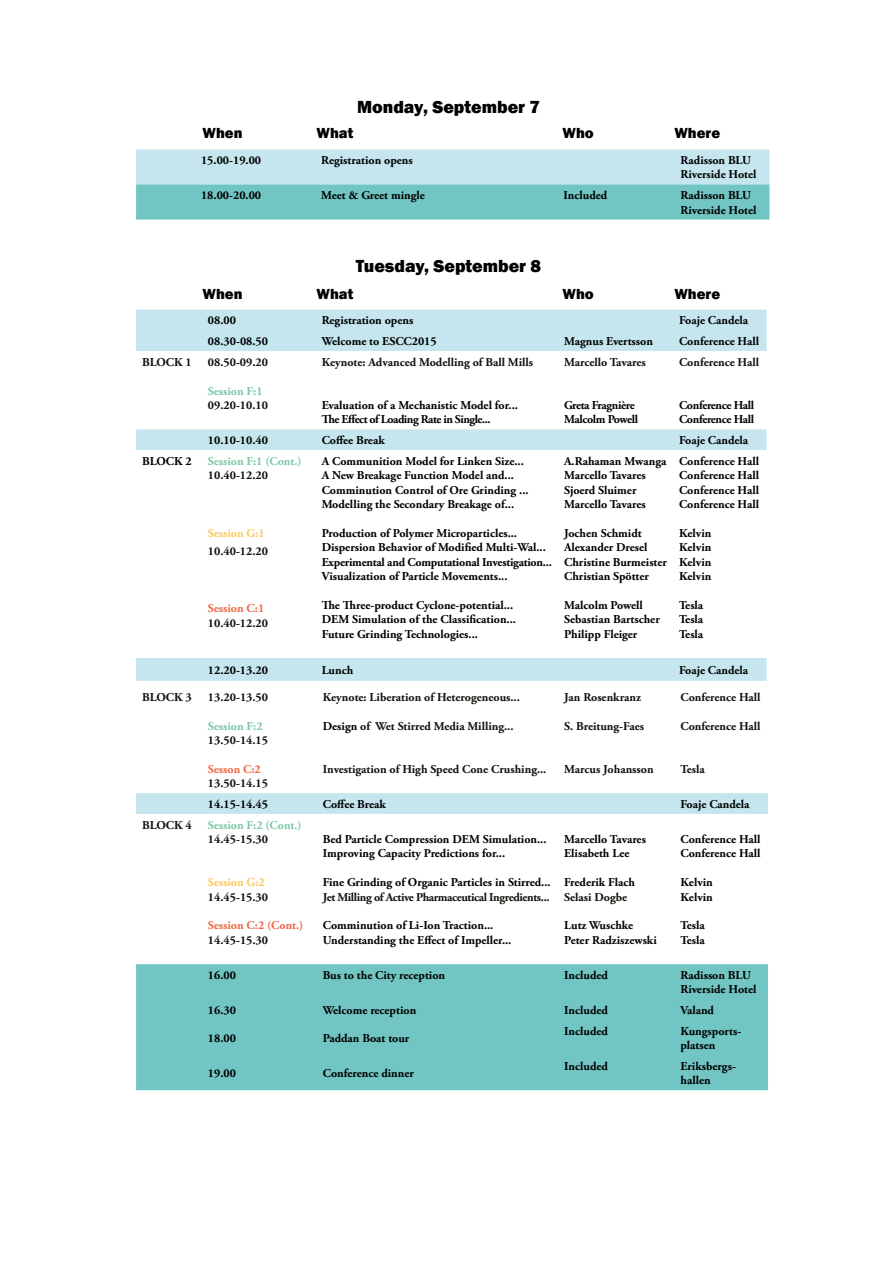
<style>
.page{position:relative;width:893px;height:1263px;background:#fff}
.page>*{position:absolute;margin:0;border:0;box-sizing:border-box;transform-origin:0 0}
.t1{font:800 18px "Franklin Gothic";color:#000}
.t2{font:800 15px "Franklin Gothic";color:#000}
.t3{font:700 12px/14.4px "Adobe Garamond Pro";color:#000}
.t4{font:700 12px "Adobe Garamond Pro";color:#12110c}
.t5{font:700 12px/14.4px "Adobe Garamond Pro";color:#000100}
.t6{font:700 12px/14.4px "Adobe Garamond Pro";letter-spacing:-.03em;color:#000}
.t7{font:700 12px "Adobe Garamond Pro";color:#7bc8a4}
.t8{font:700 12px "Adobe Garamond Pro";letter-spacing:-.03em;color:#12110c}
.t9{font:700 12px "Adobe Garamond Pro";color:#f16745}
.t10{font:700 12px "Adobe Garamond Pro";color:#ffc65d}
.s1{color:#000}
</style>
<div class="page">
<svg style="left:136px;top:149px;width:633px;height:71px"></svg>
<div style="left:136px;top:310px;width:631px;height:41px;background:#c5e6ef"></div>
<svg style="left:136px;top:429px;width:631px;height:252px"></svg>
<div style="left:136px;top:793px;width:632px;height:21px;background:#c5e6ef"></div>
<div style="left:136px;top:964px;width:632px;height:126px;background:#71c5c3"></div>
<h1 class="t1" style="left:357px;top:95px;width:185px">Monday, September 7</h1>
<p class="t2" style="left:203px;top:124px;width:41px">When</p>
<p class="t2" style="left:317px;top:124px;width:38px">What</p>
<p class="t2" style="left:563px;top:124px;width:33px">Who</p>
<p class="t2" style="left:674px;top:124px;width:47px">Where</p>
<p class="t3" style="left:201px;top:153px;width:62px">15.00-19.00</p>
<p class="t3" style="left:321px;top:153px;width:93px">Registration opens</p>
<p class="t3" style="left:680px;top:153px;width:78px">Radisson BLU<br>Riverside Hotel</p>
<p class="t3" style="left:201px;top:188px;width:62px">18.00-20.00</p>
<p class="t3" style="left:321px;top:188px;width:105px">Meet &amp; Greet mingle</p>
<p class="t3" style="left:564px;top:188px;width:45px">Included</p>
<p class="t3" style="left:680px;top:188px;width:78px">Radisson BLU<br>Riverside Hotel</p>
<h1 class="t1" style="left:356px;top:254px;width:187px">Tuesday, September 8</h1>
<p class="t2" style="left:203px;top:284px;width:41px">When</p>
<p class="t2" style="left:317px;top:284px;width:38px">What</p>
<p class="t2" style="left:563px;top:284px;width:33px">Who</p>
<p class="t2" style="left:674px;top:284px;width:47px">Where</p>
<p class="t3" style="left:208px;top:314px;width:30px">08.00</p>
<p class="t3" style="left:322px;top:314px;width:93px">Registration opens</p>
<p class="t3" style="left:679px;top:314px;width:71px">Foaje Candela</p>
<p class="t3" style="left:208px;top:334px;width:62px">08.30-08.50</p>
<p class="t3" style="left:322px;top:334px;width:117px">Welcome to ESCC2015</p>
<p class="t3" style="left:564px;top:334px;width:90px">Magnus Evertsson</p>
<p class="t3" style="left:679px;top:334px;width:82px">Conference Hall</p>
<p class="t4" style="left:142px;top:355px;width:51px">BLOCK 1</p>
<p class="t4" style="left:208px;top:355px;width:62px">08.50-09.20</p>
<p class="t7" style="left:208px;top:384px;width:56px">Session F:1</p>
<p class="t4" style="left:208px;top:398px;width:62px">09.20-10.10</p>
<p class="t4" style="left:322px;top:355px;width:213px">Keynote: Advanced Modelling of Ball Mills</p>
<p class="t3" style="left:322px;top:398px;width:198px">Evaluation of a Mechanistic Model for...<br>The Effect of Loading Rate in Single...</p>
<p class="t4" style="left:564px;top:355px;width:83px">Marcello Tavares</p>
<p class="t6" style="left:564px;top:398px;width:76px">Greta Fragnière<br>Malcolm Powell</p>
<p class="t4" style="left:679px;top:355px;width:82px">Conference Hall</p>
<p class="t6" style="left:679px;top:398px;width:77px">Conference Hall<br>Conference Hall</p>
<p class="t3" style="left:208px;top:433px;width:62px">10.10-10.40</p>
<p class="t3" style="left:322px;top:433px;width:65px">Coffee Break</p>
<p class="t3" style="left:679px;top:433px;width:71px">Foaje Candela</p>
<p class="t3" style="left:142px;top:454px;width:51px">BLOCK 2</p>
<p class="t7" style="left:208px;top:454px;width:95px">Session F:1 (Cont.)</p>
<p class="t4" style="left:208px;top:468px;width:62px">10.40-12.20</p>
<p class="t10" style="left:208px;top:526px;width:58px">Session G:1</p>
<p class="t4" style="left:208px;top:544px;width:62px">10.40-12.20</p>
<p class="t9" style="left:208px;top:601px;width:58px">Session C:1</p>
<p class="t4" style="left:208px;top:616px;width:62px">10.40-12.20</p>
<p class="t3" style="left:322px;top:454px;width:208px">A Communition Model for Linken Size...<br>A New Breakage Function Model and...<br>Comminution Control of Ore Grinding ...<br>Modelling the Secondary Breakage of...</p>
<p class="t3" style="left:322px;top:526px;width:232px">Production of Polymer Microparticles...<br>Dispersion Behavior of Modified Multi-Wal...<br>Experimental and Computational Investigation...<br>Visualization of Particle Movements...</p>
<p class="t3" style="left:322px;top:598px;width:196px">The Three-product Cyclone-potential...<br>DEM Simulation of the Classification...<br>Future Grinding Technologies...</p>
<p class="t3" style="left:564px;top:454px;width:104px">A.Rahaman Mwanga<br>Marcello Tavares<br>Sjoerd Sluimer<br>Marcello Tavares</p>
<p class="t3" style="left:564px;top:526px;width:104px">Jochen Schmidt<br>Alexander Dresel<br>Christine Burmeister<br>Christian Spötter</p>
<p class="t3" style="left:564px;top:598px;width:97px">Malcolm Powell<br>Sebastian Bartscher<br>Philipp Fleiger</p>
<p class="t3" style="left:679px;top:454px;width:82px;text-align:justify">Conference Hall Conference Hall Conference Hall Conference Hall</p>
<p class="t3" style="left:679px;top:526px;width:34px;text-align:justify">Kelvin Kelvin Kelvin Kelvin</p>
<p class="t3" style="left:679px;top:598px;width:26px;text-align:justify">Tesla Tesla Tesla</p>
<p class="t3" style="left:208px;top:663px;width:62px">12.20-13.20</p>
<p class="t3" style="left:322px;top:663px;width:33px">Lunch</p>
<p class="t3" style="left:679px;top:663px;width:71px">Foaje Candela</p>
<p class="t4" style="left:142px;top:690px;width:51px">BLOCK 3</p>
<p class="t4" style="left:208px;top:690px;width:62px">13.20-13.50</p>
<p class="t7" style="left:208px;top:719px;width:56px">Session F:2</p>
<p class="t4" style="left:208px;top:733px;width:62px">13.50-14.15</p>
<p class="t9" style="left:208px;top:762px;width:54px">Sesson C:2</p>
<p class="t4" style="left:208px;top:776px;width:62px">13.50-14.15</p>
<p class="t4" style="left:323px;top:690px;width:199px">Keynote: Liberation of Heterogeneous...</p>
<p class="t4" style="left:323px;top:719px;width:192px"><span class="s1">Design</span> of Wet Stirred Media Milling...</p>
<p class="t4" style="left:323px;top:762px;width:225px">Investigation of High Speed Cone Crushing...</p>
<p class="t4" style="left:564px;top:690px;width:78px">Jan Rosenkranz</p>
<p class="t4" style="left:564px;top:719px;width:81px">S. Breitung-Faes</p>
<p class="t4" style="left:564px;top:762px;width:91px">Marcus Johansson</p>
<p class="t4" style="left:680px;top:690px;width:82px">Conference Hall</p>
<p class="t4" style="left:680px;top:719px;width:82px">Conference Hall</p>
<p class="t4" style="left:680px;top:762px;width:26px">Tesla</p>
<p class="t3" style="left:208px;top:797px;width:62px">14.15-14.45</p>
<p class="t3" style="left:323px;top:797px;width:65px">Coffee Break</p>
<p class="t3" style="left:680px;top:797px;width:71px">Foaje Candela</p>
<p class="t4" style="left:142px;top:818px;width:51px">BLOCK 4</p>
<p class="t7" style="left:208px;top:818px;width:95px">Session F:2 (Cont.)</p>
<p class="t4" style="left:208px;top:832px;width:62px">14.45-15.30</p>
<p class="t10" style="left:208px;top:875px;width:58px">Session G:2</p>
<p class="t4" style="left:208px;top:890px;width:62px">14.45-15.30</p>
<p class="t9" style="left:208px;top:918px;width:97px">Session C:2 (Cont.)</p>
<p class="t4" style="left:208px;top:933px;width:62px">14.45-15.30</p>
<p class="t5" style="left:323px;top:832px;width:225px">Bed Particle Compression DEM Simulation...<br>Improving Capacity Predictions for...</p>
<p class="t5" style="left:323px;top:875px;width:229px">Fine Grinding of Organic Particles in Stirred...</p>
<p class="t8" style="left:323px;top:890px;width:228px">Jet Milling of Active Pharmaceutical Ingredients...</p>
<p class="t5" style="left:323px;top:919px;width:190px">Comminution of Li-Ion Traction...<br>Understanding the Effect of Impeller...</p>
<p class="t3" style="left:564px;top:832px;width:83px">Marcello Tavares<br>Elisabeth Lee</p>
<p class="t3" style="left:564px;top:875px;width:72px">Frederik Flach</p>
<p class="t4" style="left:564px;top:890px;width:64px">Selasi Dogbe</p>
<p class="t3" style="left:564px;top:919px;width:94px">Lutz Wuschke<br>Peter Radziszewski</p>
<p class="t3" style="left:680px;top:832px;width:82px">Conference Hall<br>Conference Hall</p>
<p class="t3" style="left:680px;top:875px;width:34px">Kelvin<br>Kelvin</p>
<p class="t3" style="left:680px;top:919px;width:26px">Tesla<br>Tesla</p>
<p class="t3" style="left:208px;top:968px;width:30px">16.00</p>
<p class="t3" style="left:323px;top:968px;width:124px">Bus to the City reception</p>
<p class="t3" style="left:564px;top:968px;width:45px">Included</p>
<p class="t3" style="left:680px;top:968px;width:78px">Radisson BLU<br>Riverside Hotel</p>
<p class="t3" style="left:208px;top:1003px;width:30px">16.30</p>
<p class="t3" style="left:323px;top:1003px;width:95px">Welcome reception</p>
<p class="t3" style="left:564px;top:1003px;width:45px">Included</p>
<p class="t3" style="left:680px;top:1003px;width:35px">Valand</p>
<p class="t3" style="left:208px;top:1031px;width:30px">18.00</p>
<p class="t3" style="left:323px;top:1031px;width:88px">Paddan Boat tour</p>
<p class="t3" style="left:564px;top:1024px;width:45px">Included</p>
<p class="t3" style="left:680px;top:1024px;width:62px">Kungsports&shy;platsen</p>
<p class="t3" style="left:208px;top:1066px;width:30px">19.00</p>
<p class="t3" style="left:323px;top:1066px;width:93px">Conference dinner</p>
<p class="t3" style="left:564px;top:1059px;width:45px">Included</p>
<p class="t3" style="left:680px;top:1059px;width:57px">Eriksbergs&shy;hallen</p>
</div>
